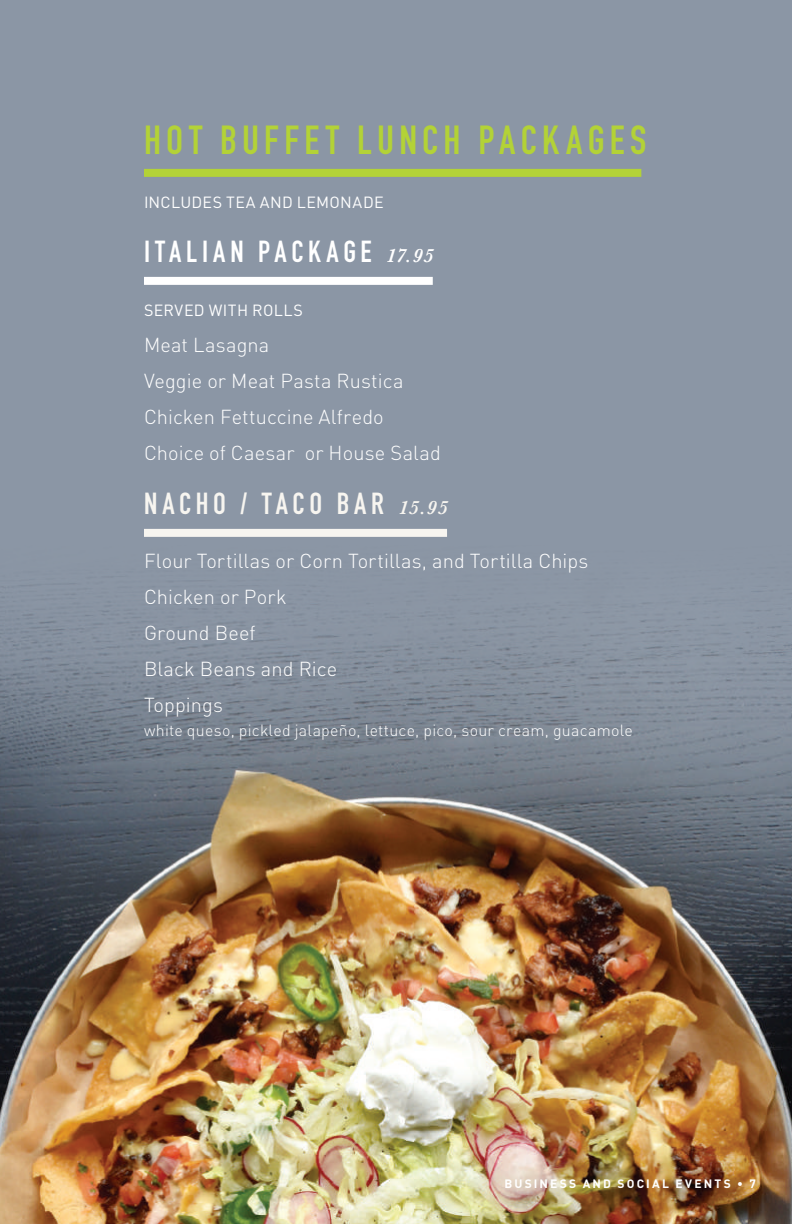
<style>
.page{position:relative;width:792px;height:1224px;background:#fff}
.page>*{position:absolute;margin:0;border:0;box-sizing:border-box;transform-origin:0 0}
.t1{font:700 40px "DIN Condensed";letter-spacing:.13em;color:#b3d237}
.t2{font:700 30px "DIN Condensed";letter-spacing:.155em;color:#fff}
.t3{font:700 30px "DIN Condensed";letter-spacing:.15em;color:#f7f5f0}
.t4{font:300 20px/36px "DIN";letter-spacing:.005em;color:#fff}
.t5{font:300 16px "DIN";letter-spacing:.015em;color:#fff}
.t6{font:16px "DIN";letter-spacing:.02em;color:#fff}
.t7{font:700 12px "DIN";letter-spacing:.18em;color:#fff}
.s1{font-family:"Baskerville";font-weight:600;font-style:italic;font-size:20px}
</style>
<div class="page">
<div style="left:0;top:0;width:792px;height:822px;background:#8b96a5"></div>
<img style="left:0;top:583px;width:792px;height:641px">
<div style="left:144px;top:169px;width:497px;height:8px;background:#b3d237"></div>
<div style="left:144px;top:277px;width:289px;height:8px;background:#fff"></div>
<div style="left:144px;top:529px;width:303px;height:8px;background:#f7f5f0"></div>
<h1 class="t1" style="left:144px;top:114px;width:504px">HOT BUFFET LUNCH PACKAGES</h1>
<p class="t6" style="left:144px;top:193px;width:241px">INCLUDES TEA AND LEMONADE</p>
<h2 class="t2" style="left:144px;top:232px;width:291px">ITALIAN PACKAGE <span class="s1">17.95</span></h2>
<p class="t6" style="left:144px;top:301px;width:160px">SERVED WITH ROLLS</p>
<p class="t4" style="left:144px;top:327px;width:298px">Meat Lasagna<br>Veggie or Meat Pasta Rustica<br>Chicken Fettuccine Alfredo<br>Choice of Caesar or House Salad</p>
<h2 class="t3" style="left:144px;top:484px;width:306px">NACHO / TACO BAR <span class="s1">15.95</span></h2>
<p class="t4" style="left:144px;top:543px;width:446px">Flour Tortillas or Corn Tortillas, and Tortilla Chips<br>Chicken or Pork<br>Ground Beef<br>Black Beans and Rice<br>Toppings</p>
<p class="t5" style="left:144px;top:721px;width:490px">white queso, pickled jalapeño, lettuce, pico, sour cream, guacamole</p>
<p class="t7" style="left:505px;top:1176px;width:253px">BUSINESS AND SOCIAL EVENTS • 7</p>
</div>
